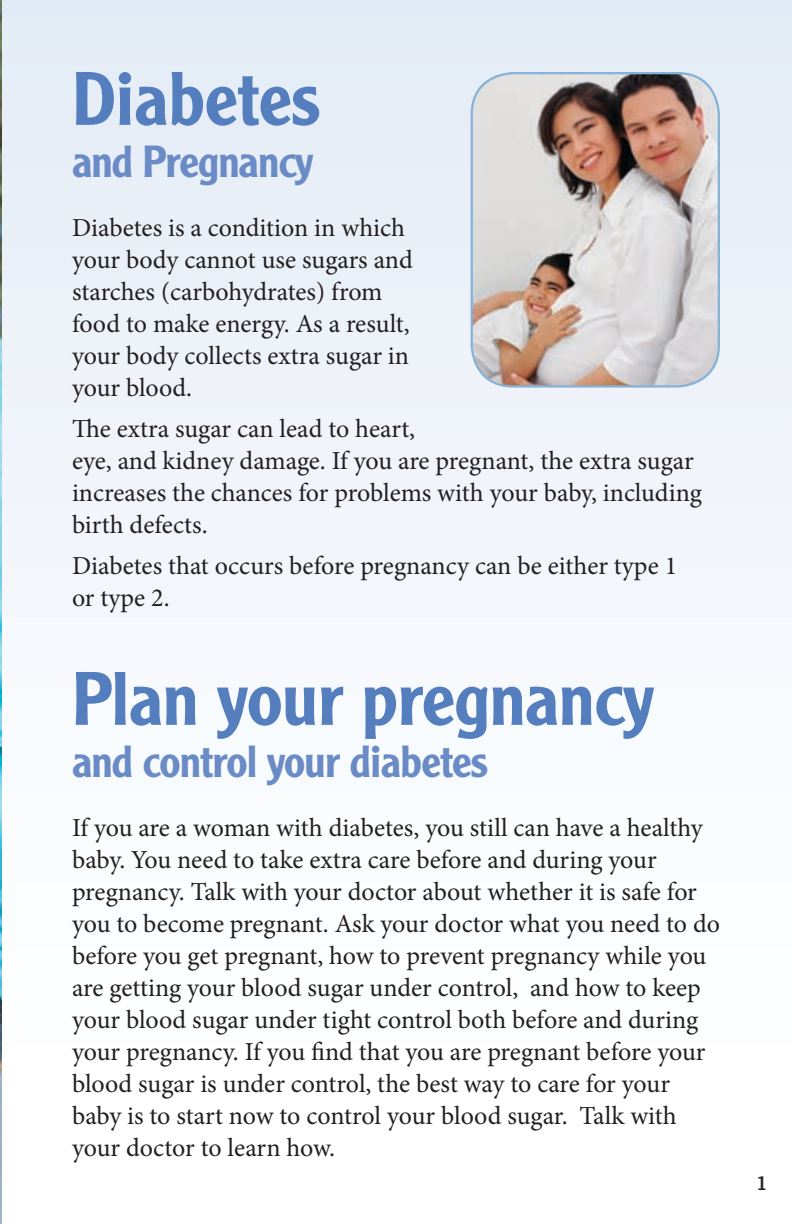
<style>
.page{position:relative;width:792px;height:1224px;background:#fff}
.page>*{position:absolute;margin:0;border:0;box-sizing:border-box;transform-origin:0 0}
._01_head-big{font:500 74px "Clearface Gothic LT Std";letter-spacing:-.005em;color:#547ebe}
._02_head-small{font:500 44px "Clearface Gothic LT Std";letter-spacing:-.02em;color:#6a8bc5}
._04_body_copy{font:26px/32px "Minion Pro";letter-spacing:-.005em;color:#231f20}
.t1{font:20px "Clearface Gothic LT Std";color:#231f20}
</style>
<div class="page">
<div style="left:0;top:0;width:792px;height:1224px;background:linear-gradient(to bottom,#e4ecf6,#fff)"></div>
<img style="left:0;top:0;width:2px;height:1224px">
<img style="left:472px;top:73px;width:247px;height:313px">
<div style="left:471px;top:72px;width:249px;height:316px;border:2px solid #87b2d8;border-radius:41px"></div>
<p class="_01_head-big" style="left:72px;top:53px;width:250px">Diabetes</p>
<p class="_02_head-small" style="left:72px;top:134px;width:243px">and Pregnancy</p>
<p class="_04_body_copy" style="left:72px;top:212px;width:342px">Diabetes is a condition in which your body cannot use sugars and starches (carbohydrates) from food to make energy. As a result, your body collects extra sugar in your blood.</p>
<p class="_04_body_copy" style="left:72px;top:413px;width:631px">The extra sugar can lead to heart,<br>eye, and kidney damage. If you are pregnant, the extra sugar increases the chances for problems with your baby, including birth defects.</p>
<p class="_04_body_copy" style="left:72px;top:550px;width:607px">Diabetes that occurs before pregnancy can be either type 1 or type 2.</p>
<p class="_01_head-big" style="left:72px;top:653px;width:584px">Plan your pregnancy</p>
<p class="_02_head-small" style="left:72px;top:734px;width:417px">and control your diabetes</p>
<p class="_04_body_copy" style="left:72px;top:812px;width:650px">If you are a woman with diabetes, you still can have a healthy baby. You need to take extra care before and during your pregnancy. Talk with your doctor about whether it is safe for you to become pregnant. Ask your doctor what you need to do before you get pregnant, how to prevent pregnancy while you are getting your blood sugar under control, and how to keep your blood sugar under tight control both before and during your pregnancy. If you find that you are pregnant before your blood sugar is under control, the best way to care for your baby is to start now to control your blood sugar. Talk with your doctor to learn how.</p>
<p class="t1" style="left:757px;top:1170px;width:12px">1</p>
</div>
